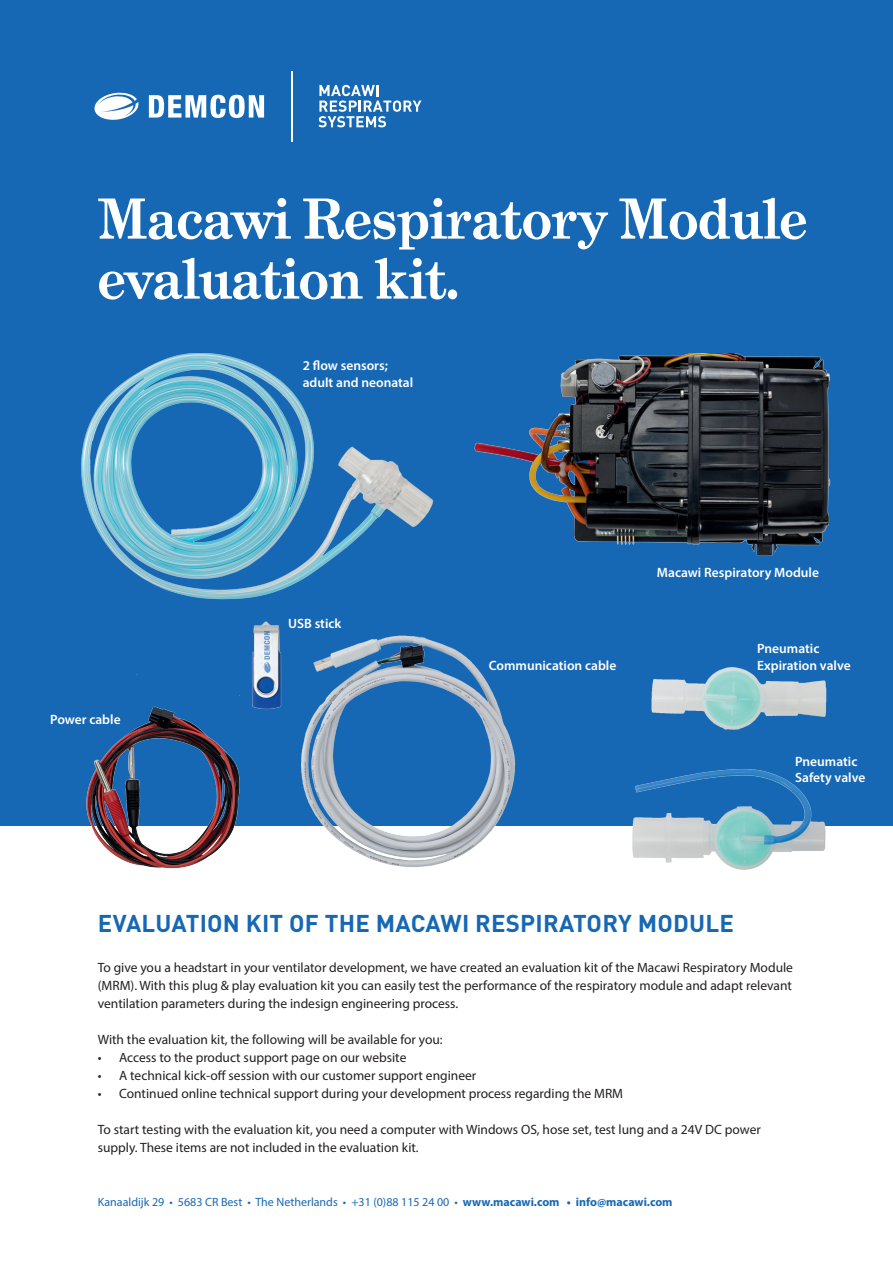
<style>
.page{position:relative;width:893px;height:1263px;background:#fff}
.page>*{position:absolute;margin:0;border:0;box-sizing:border-box;transform-origin:0 0}
.t1{font:700 55.5px/60px "Grad";color:#fff}
.Titel{font:700 24px "DIN Pro";letter-spacing:.01em;color:#1768b4}
.Platte_tekst{font:13.5px/18px "Myriad Pro";color:#231f20;text-align:justify}
.Tussenkopje{font:600 13.5px "Myriad Pro";color:#fff}
.t2{font:12px "Myriad Pro";color:#1768b4}
.s1{font-weight:700}
</style>
<div class="page">
<div style="left:0;top:0;width:893px;height:826px;background:#1768b4"></div>
<img style="left:81px;top:353px;width:750px;height:517px">
<svg style="left:149px;top:95px;width:115px;height:23px"></svg>
<svg style="left:94px;top:92px;width:45px;height:28px"></svg>
<svg style="left:318px;top:85px;width:103px;height:42px"></svg>
<hr style="left:291px;top:71px;width:2px;height:71px;background:#fff">
<p class="t1" style="left:98px;top:189px;width:711px">Macawi Respiratory Module evaluation kit.</p>
<p class="Tussenkopje" style="left:50px;top:710px;width:72px">Power cable</p>
<p class="Tussenkopje" style="left:303px;top:357px;width:87px">2 flow sensors;</p>
<p class="Tussenkopje" style="left:303px;top:373px;width:112px">adult and neonatal</p>
<p class="Tussenkopje" style="left:288px;top:615px;width:55px">USB stick</p>
<p class="Tussenkopje" style="left:489px;top:656px;width:129px">Communication cable</p>
<p class="Tussenkopje" style="left:657px;top:564px;width:164px">Macawi Respiratory Module</p>
<p class="Tussenkopje" style="left:757px;top:640px;width:64px">Pneumatic</p>
<p class="Tussenkopje" style="left:757px;top:656px;width:95px">Expiration valve</p>
<p class="Tussenkopje" style="left:795px;top:753px;width:64px">Pneumatic</p>
<p class="Tussenkopje" style="left:795px;top:769px;width:72px">Safety valve</p>
<p class="Titel" style="left:98px;top:906px;width:638px">EVALUATION KIT OF THE MACAWI RESPIRATORY MODULE</p>
<p class="Platte_tekst" style="left:98px;top:958px;width:697px">To give you a headstart in your ventilator development, we have created an evaluation kit of the Macawi Respiratory Module (MRM). With this plug &amp; play evaluation kit you can easily test the performance of the respiratory module and adapt relevant ventilation parameters during the indesign engineering process.</p>
<p class="Platte_tekst" style="left:98px;top:1030px;width:346px">With the evaluation kit, the following will be available for you:</p>
<p class="Platte_tekst" style="left:98px;top:1048px;width:310px">• Access to the product support page on our website</p>
<p class="Platte_tekst" style="left:98px;top:1066px;width:380px">• A technical kick-off session with our customer support engineer</p>
<p class="Platte_tekst" style="left:98px;top:1084px;width:527px">• Continued online technical support during your development process regarding the MRM</p>
<p class="Platte_tekst" style="left:98px;top:1120px;width:664px">To start testing with the evaluation kit, you need a computer with Windows OS, hose set, test lung and a 24V DC power supply. These items are not included in the evaluation kit.</p>
<p class="t2" style="left:98px;top:1195px;width:576px">Kanaaldijk 29 • 5683 CR Best • The Netherlands • +31 (0)88 115 24 00 • <span class="s1">www.macawi.com • info@macawi.com</span></p>
</div>
